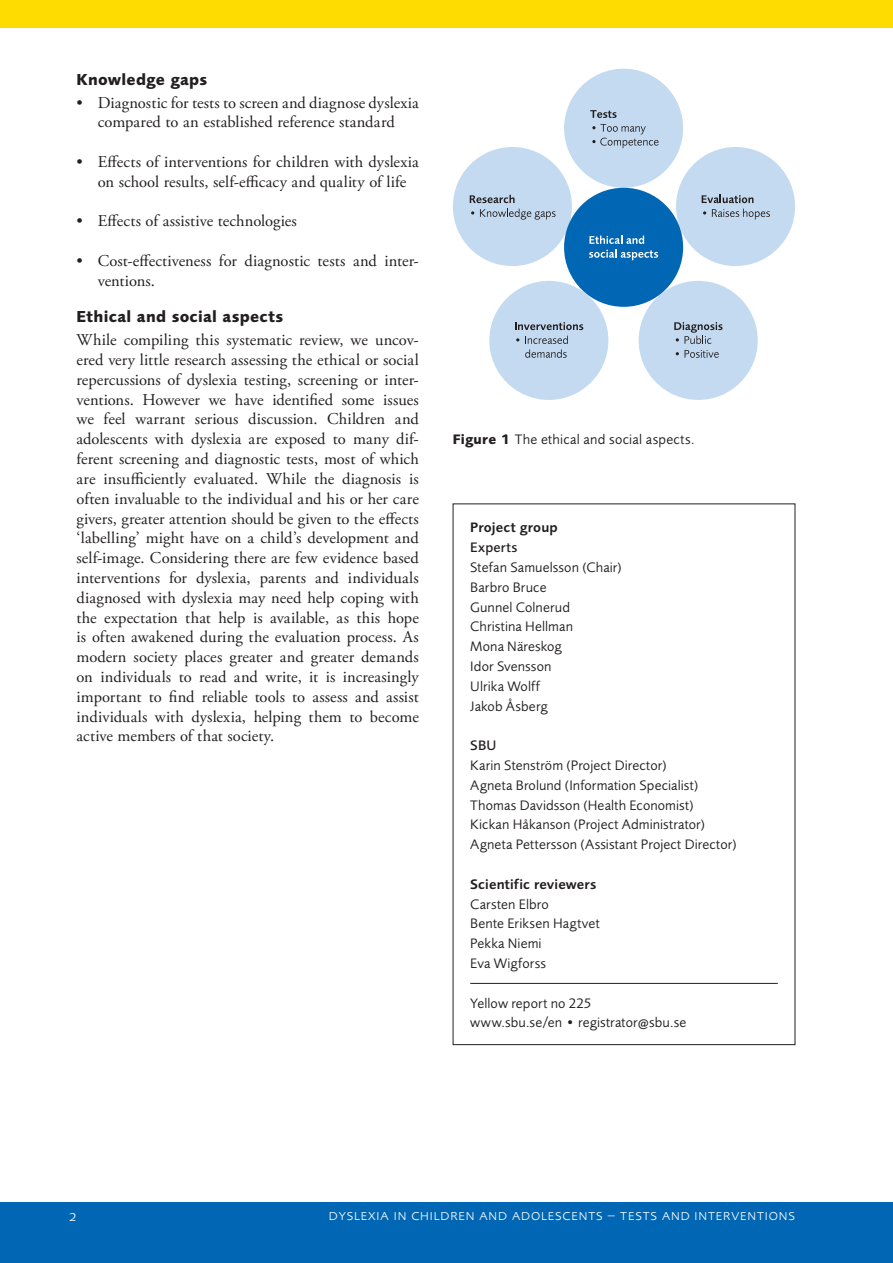
<style>
.page{position:relative;width:893px;height:1263px;background:#fff}
.page>*{position:absolute;margin:0;border:0;box-sizing:border-box;transform-origin:0 0}
.t1{font:16.5px/19.8px "Adobe Garamond Pro";letter-spacing:.005em;color:#231f20;text-align:center}
.t2{font:700 16.5px "Foundry Sans";letter-spacing:.015em;color:#231f20}
.t3{font:300 15.45px "Foundry Sans Expert";letter-spacing:.03em;color:#fff}
.t4{font:14.25px/19.8px "Foundry Sans";letter-spacing:.01em;color:#231f20}
.t5{font:600 14.25px "Foundry Sans";letter-spacing:.01em;color:#231f20}
.t6{font:500 14.25px "Foundry Sans";letter-spacing:.015em;color:#231f20}
.s1{font-weight:700}
</style>
<div class="page">
<div style="left:0;top:0;width:893px;height:28px;background:#ffdc01"></div>
<div style="left:0;top:1202px;width:893px;height:61px;background:#0166b3"></div>
<div style="left:564px;top:69px;width:119px;height:119px;background:#c3daf1;border-radius:50%"></div>
<svg style="left:590px;top:110px;width:27px;height:8px"></svg>
<svg style="left:592px;top:124px;width:67px;height:24px"></svg>
<div style="left:453px;top:147px;width:119px;height:119px;background:#c3daf1;border-radius:50%"></div>
<svg style="left:470px;top:195px;width:45px;height:8px"></svg>
<svg style="left:471px;top:211px;width:3px;height:4px"></svg>
<svg style="left:480px;top:209px;width:76px;height:11px"></svg>
<div style="left:489px;top:281px;width:119px;height:119px;background:#c3daf1;border-radius:50%"></div>
<svg style="left:515px;top:322px;width:68px;height:8px"></svg>
<svg style="left:525px;top:336px;width:43px;height:22px"></svg>
<div style="left:639px;top:281px;width:119px;height:119px;background:#c3daf1;border-radius:50%"></div>
<svg style="left:674px;top:322px;width:49px;height:22px"></svg>
<svg style="left:676px;top:350px;width:43px;height:8px"></svg>
<div style="left:676px;top:147px;width:119px;height:119px;background:#c3daf1;border-radius:50%"></div>
<svg style="left:702px;top:195px;width:51px;height:8px"></svg>
<svg style="left:703px;top:211px;width:3px;height:4px"></svg>
<svg style="left:712px;top:209px;width:58px;height:11px"></svg>
<div style="left:564px;top:188px;width:119px;height:119px;background:#0166b3;border-radius:50%"></div>
<svg style="left:589px;top:236px;width:69px;height:24px"></svg>
<hr style="left:470px;top:983px;width:308px;height:1px;background:#231f20">
<p class="t2" style="left:77px;top:70px;width:132px">Knowledge gaps</p>
<p class="t1" style="left:77px;top:93px;width:344px">• Diagnostic for tests to screen and diagnose dyslexia compared to an established reference standard</p>
<p class="t1" style="left:77px;top:152px;width:344px">• Effects of interventions for children with dyslexia on school results, self-efficacy and quality of life</p>
<p class="t1" style="left:77px;top:212px;width:222px">• Effects of assistive technologies</p>
<p class="t1" style="left:98px;top:251px;width:323px;text-align:left;text-indent:-21px">• Cost-effectiveness for diagnostic tests and inter&shy;ventions.</p>
<p class="t2" style="left:77px;top:307px;width:208px">Ethical and social aspects</p>
<p class="t1" style="left:77px;top:331px;width:344px;text-align:justify">While compiling this systematic review, we uncov&shy;ered very little research assessing the ethical or social repercussions of dyslexia testing, screening or inter&shy;ventions. However we have identified some issues we feel warrant serious discussion. Children and adolescents with dyslexia are exposed to many dif&shy;ferent screening and diagnostic tests, most of which are insufficiently evaluated. While the diagnosis is often invaluable to the individual and his or her care givers, greater attention should be given to the effects ‘labelling’ might have on a child’s development and self-image. Considering there are few evidence based interventions for dyslexia, parents and individuals diagnosed with dyslexia may need help coping with the expectation that help is available, as this hope is often awakened during the evaluation process. As modern society places greater and greater demands on individuals to read and write, it is increasingly important to find reliable tools to assess and assist individuals with dyslexia, helping them to become active members of that society.</p>
<p class="t4" style="left:453px;top:430px;width:243px"><span class="s1">Figure 1</span> The ethical and social aspects.</p>
<p class="t5" style="left:470px;top:519px;width:89px">Project group</p>
<p class="t6" style="left:470px;top:539px;width:49px">Experts</p>
<p class="t4" style="left:470px;top:557px;width:153px">Stefan Samuelsson (Chair)<br>Barbro Bruce<br>Gunnel Colnerud<br>Christina Hellman<br>Mona Näreskog<br>Idor Svensson<br>Ulrika Wolff<br>Jakob Åsberg</p>
<p class="t6" style="left:470px;top:737px;width:28px">SBU</p>
<p class="t4" style="left:470px;top:755px;width:268px">Karin Stenström (Project Director)<br>Agneta Brolund (Information Specialist)<br>Thomas Davidsson (Health Economist)<br>Kickan Håkanson (Project Administrator)<br>Agneta Pettersson (Assistant Project Director)</p>
<p class="t5" style="left:470px;top:876px;width:128px">Scientific reviewers</p>
<p class="t4" style="left:470px;top:894px;width:131px">Carsten Elbro<br>Bente Eriksen Hagtvet<br>Pekka Niemi<br>Eva Wigforss</p>
<p class="t4" style="left:470px;top:993px;width:218px">Yellow report no 225 www.sbu.se/en • registrator@sbu.se</p>
<p class="t3" style="left:69px;top:1206px;width:9px">2</p>
<p class="t3" style="left:328px;top:1206px;width:468px">dyslexia in children and adolescents – tests and interventions</p>
</div>
